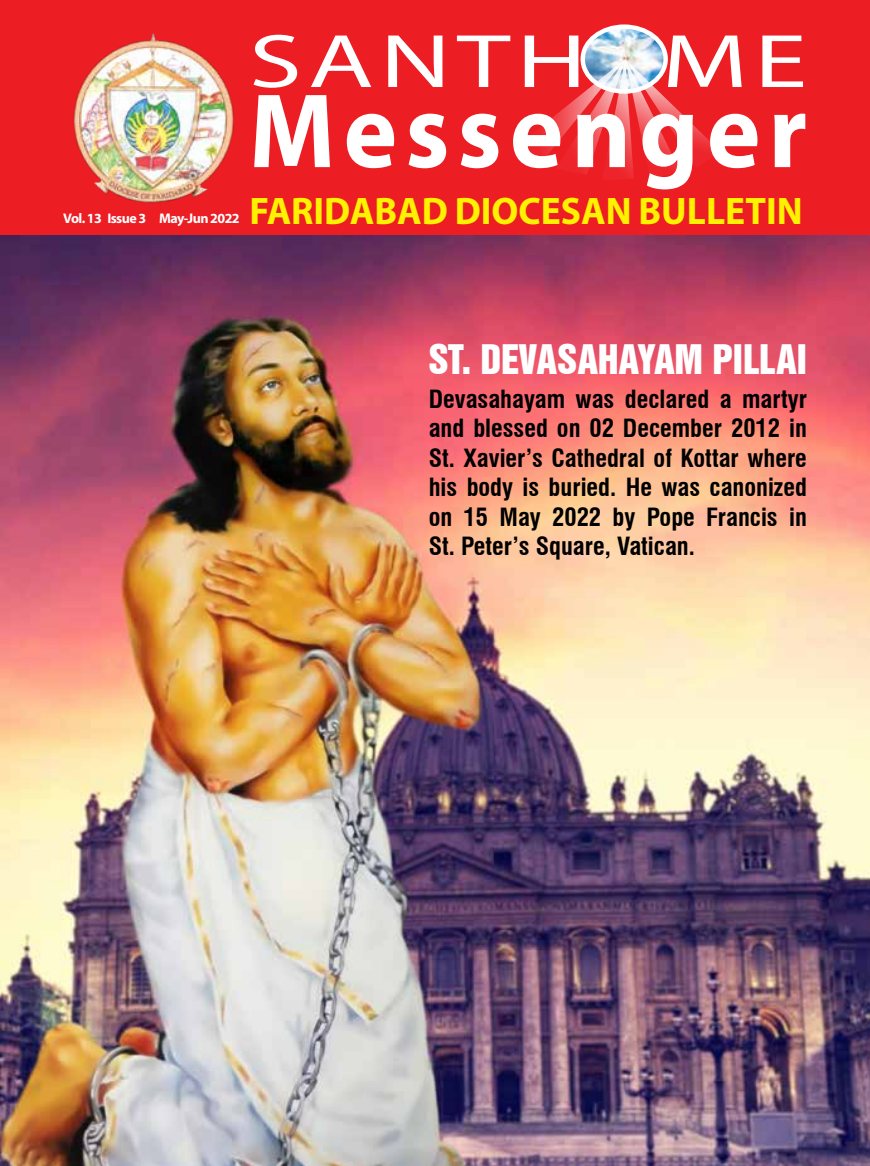
<style>
.page{position:relative;width:870px;height:1166px;background:#fff}
.page>*{position:absolute;margin:0;border:0;box-sizing:border-box;transform-origin:0 0}
.t1{font:700 106.75px "Myriad Pro";letter-spacing:.08em;color:#fff;scale:.95 1}
.t2{font:76.3px "Myriad Pro";letter-spacing:.06em;color:#fff;scale:1.4 1}
.t3{font:700 38.5px "Myriad Pro";color:#fff200}
.t4{font:37.45px "Swiss 921 BT Regular A";color:#fff}
.t5{font:700 condensed 24.5px/29.4px "Swiss 721 BT";color:#000;text-align:justify}
.t6{font:700 14px "Myriad Pro";letter-spacing:-.04em;color:#fff}
</style>
<div class="page">
<div style="left:0;top:0;width:869px;height:235px;background:#ed1d24"></div>
<img style="left:585px;top:27px;width:80px;height:32px">
<div style="left:580px;top:24px;width:87px;height:70px;border:4px solid #fff;border-radius:50%"></div>
<svg style="left:541px;top:59px;width:179px;height:119px"></svg>
<img style="left:73px;top:32px;width:161px;height:171px">
<img style="left:0;top:235px;width:869px;height:931px">
<p class="t6" style="left:63px;top:209px;width:178px">Vol. 13 Issue 3 May-Jun 2022</p>
<h2 class="t2" style="left:249px;top:14px;width:400px">SANTH ME</h2>
<h1 class="t1" style="left:249px;top:61px;width:589px">Messenger</h1>
<h3 class="t3" style="left:249px;top:186px;width:555px">FARIDABAD DIOCESAN BULLETIN</h3>
<h3 class="t4" style="left:428px;top:335px;width:379px">ST. DEVASAHAYAM PILLAI</h3>
<p class="t5" style="left:428px;top:384px;width:380px">Devasahayam was declared a martyr and blessed on 02 December 2012 in St. Xavier’s Cathedral of Kottar where his body is buried. He was canonized on 15 May 2022 by Pope Francis in St. Peter’s Square, Vatican.</p>
</div>
